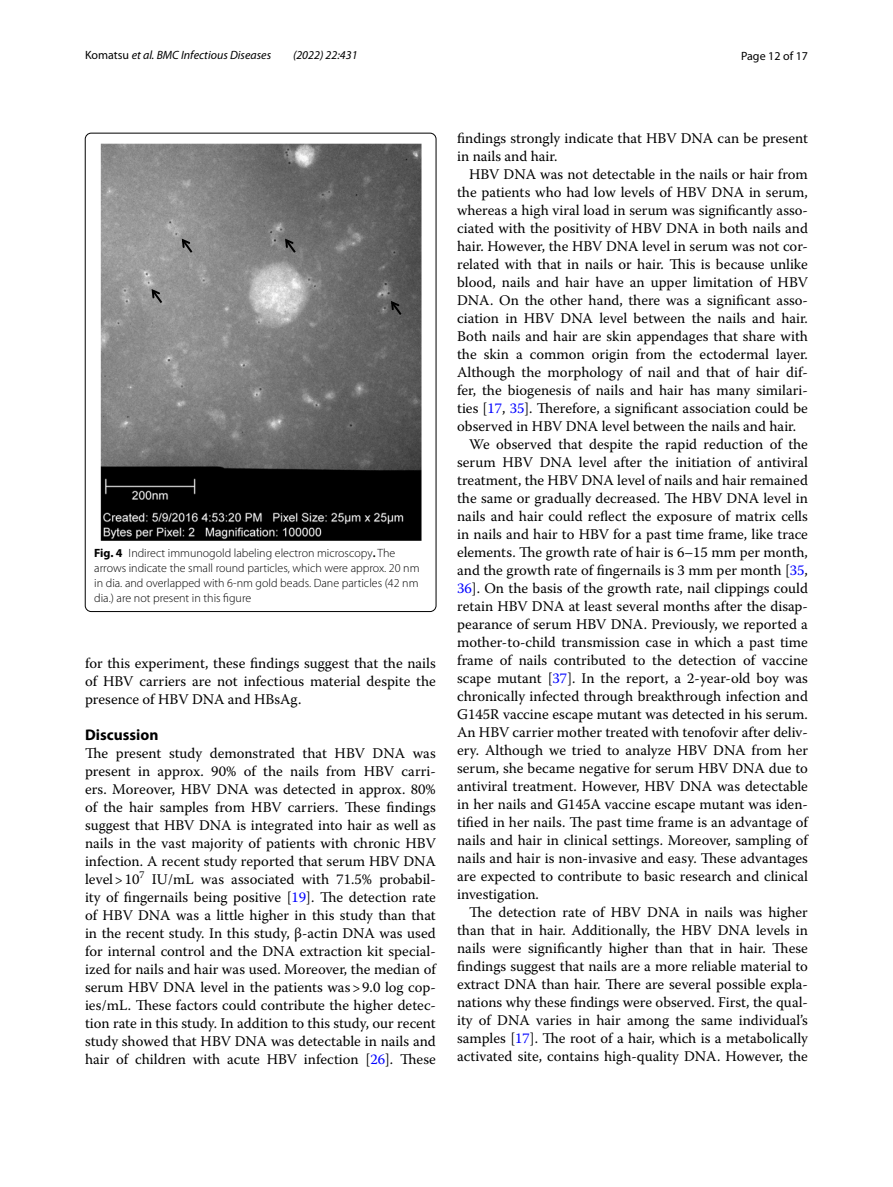
<style>
.page{position:relative;width:893px;height:1187px;background:#fff}
.page>*{position:absolute;margin:0;border:0;box-sizing:border-box;transform-origin:0 0}
.t1{font:700 15.45px "Myriad Pro";color:#000}
.t2{font:14.7px/18px "Warnock Pro";color:#000;text-align:justify}
.t3{font:300 12px/15px "Myriad Pro";color:#000}
.t4{font:italic 12px "Myriad Pro";color:#000}
.t5{font:12px "Myriad Pro";color:#000}
.s1{font-style:normal}
.s2{font-weight:700}
.s3{font-weight:600}
.s4{color:#00f}
</style>
<div class="page">
<img style="left:100px;top:143px;width:322px;height:398px">
<svg style="left:150px;top:287px;width:14px;height:18px"></svg>
<svg style="left:180px;top:237px;width:14px;height:18px"></svg>
<svg style="left:283px;top:237px;width:15px;height:18px"></svg>
<svg style="left:389px;top:299px;width:15px;height:18px"></svg>
<p class="t4" style="left:85px;top:48px;width:188px"><span class="s1">Komatsu</span> et al. BMC Infectious Diseases</p>
<p class="t4" style="left:293px;top:48px;width:66px">(2022) 22:431</p>
<p class="t5" style="left:741px;top:48px;width:68px">Page 12 of 17</p>
<p class="t3" style="left:94px;top:545px;width:327px"><span class="s2">Fig. 4</span> Indirect immunogold labeling electron microscopy<span class="s3">.</span> The arrows indicate the small round particles, which were approx. 20 nm in dia. and overlapped with 6-nm gold beads. Dane particles (42 nm dia.) are not present in this figure</p>
<p class="t2" style="left:85px;top:654px;width:352px">for this experiment, these findings suggest that the nails of HBV carriers are not infectious material despite the presence of HBV DNA and HBsAg.</p>
<p class="t1" style="left:85px;top:724px;width:75px">Discussion</p>
<p class="t2" style="left:85px;top:744px;width:352px">The present study demonstrated that HBV DNA was present in approx. 90% of the nails from HBV carri&shy;ers. Moreover, HBV DNA was detected in approx. 80% of the hair samples from HBV carriers. These findings suggest that HBV DNA is integrated into hair as well as nails in the vast majority of patients with chronic HBV infection. A recent study reported that serum HBV DNA level&gt; -10<sup>7</sup> IU/mL was associated with 71.5% probabil&shy;ity of fingernails being positive [<span class="s4">19</span>]. The detection rate of HBV DNA was a little higher in this study than that in the recent study. In this study, β-actin DNA was used for internal control and the DNA extraction kit special&shy;ized for nails and hair was used. Moreover, the median of serum HBV DNA level in the patients was&gt;9.0 log cop&shy;ies/mL. These factors could contribute the higher detec&shy;tion rate in this study. In addition to this study, our recent study showed that HBV DNA was detectable in nails and hair of children with acute HBV infection [<span class="s4">26</span>]. These</p>
<p class="t2" style="left:457px;top:128px;width:352px">findings strongly indicate that HBV DNA can be present in nails and hair.</p>
<p class="t2" style="left:469px;top:164px;width:340px">HBV DNA was not detectable in the nails or hair from</p>
<p class="t2" style="left:457px;top:182px;width:352px">the patients who had low levels of HBV DNA in serum,</p>
<p class="t2" style="left:457px;top:200px;width:352px">whereas a high viral load in serum was significantly asso-</p>
<p class="t2" style="left:457px;top:218px;width:352px">ciated with the positivity of HBV DNA in both nails and</p>
<p class="t2" style="left:457px;top:236px;width:352px">hair. However, the HBV DNA level in serum was not cor-</p>
<p class="t2" style="left:457px;top:254px;width:352px">related with that in nails or hair. This is because unlike</p>
<p class="t2" style="left:457px;top:272px;width:352px">blood, nails and hair have an upper limitation of HBV</p>
<p class="t2" style="left:457px;top:290px;width:352px">DNA. On the other hand, there was a significant asso-</p>
<p class="t2" style="left:457px;top:308px;width:352px">ciation in HBV DNA level between the nails and hair.</p>
<p class="t2" style="left:457px;top:326px;width:352px">Both nails and hair are skin appendages that share with</p>
<p class="t2" style="left:457px;top:344px;width:352px">the skin a common origin from the ectodermal layer.</p>
<p class="t2" style="left:457px;top:362px;width:352px">Although the morphology of nail and that of hair dif-</p>
<p class="t2" style="left:457px;top:380px;width:352px">fer, the biogenesis of nails and hair has many similari-</p>
<p class="t2" style="left:457px;top:398px;width:352px">ties [<span class="s4">17</span>, <span class="s4">35</span>]. Therefore, a significant association could be</p>
<p class="t2" style="left:457px;top:416px;width:341px">observed in HBV DNA level between the nails and hair.</p>
<p class="t2" style="left:469px;top:434px;width:340px">We observed that despite the rapid reduction of the</p>
<p class="t2" style="left:457px;top:452px;width:352px">serum HBV DNA level after the initiation of antiviral</p>
<p class="t2" style="left:457px;top:470px;width:352px">treatment, the HBV DNA level of nails and hair remained</p>
<p class="t2" style="left:457px;top:488px;width:352px">the same or gradually decreased. The HBV DNA level in</p>
<p class="t2" style="left:457px;top:506px;width:352px">nails and hair could reflect the exposure of matrix cells</p>
<p class="t2" style="left:457px;top:524px;width:352px">in nails and hair to HBV for a past time frame, like trace</p>
<p class="t2" style="left:457px;top:542px;width:352px">elements. The growth rate of hair is 6–15 mm per month,</p>
<p class="t2" style="left:457px;top:560px;width:352px">and the growth rate of fingernails is 3 mm per month [<span class="s4">35</span>,</p>
<p class="t2" style="left:457px;top:578px;width:352px"><span class="s4">36</span>]. On the basis of the growth rate, nail clippings could</p>
<p class="t2" style="left:457px;top:596px;width:352px">retain HBV DNA at least several months after the disap-</p>
<p class="t2" style="left:457px;top:614px;width:352px">pearance of serum HBV DNA. Previously, we reported a</p>
<p class="t2" style="left:457px;top:632px;width:352px">mother-to-child transmission case in which a past time</p>
<p class="t2" style="left:457px;top:650px;width:352px">frame of nails contributed to the detection of vaccine</p>
<p class="t2" style="left:457px;top:668px;width:352px">scape mutant [<span class="s4">37</span>]. In the report, a 2-year-old boy was</p>
<p class="t2" style="left:457px;top:686px;width:352px">chronically infected through breakthrough infection and</p>
<p class="t2" style="left:457px;top:704px;width:352px">G145R vaccine escape mutant was detected in his serum.</p>
<p class="t2" style="left:457px;top:722px;width:352px">An HBV carrier mother treated with tenofovir after deliv-</p>
<p class="t2" style="left:457px;top:740px;width:352px">ery. Although we tried to analyze HBV DNA from her</p>
<p class="t2" style="left:457px;top:758px;width:352px">serum, she became negative for serum HBV DNA due to</p>
<p class="t2" style="left:457px;top:776px;width:352px">antiviral treatment. However, HBV DNA was detectable</p>
<p class="t2" style="left:457px;top:794px;width:352px">in her nails and G145A vaccine escape mutant was iden-</p>
<p class="t2" style="left:457px;top:812px;width:352px">tified in her nails. The past time frame is an advantage of</p>
<p class="t2" style="left:457px;top:830px;width:352px">nails and hair in clinical settings. Moreover, sampling of</p>
<p class="t2" style="left:457px;top:848px;width:352px">nails and hair is non-invasive and easy. These advantages</p>
<p class="t2" style="left:457px;top:866px;width:352px">are expected to contribute to basic research and clinical</p>
<p class="t2" style="left:457px;top:884px;width:83px">investigation.</p>
<p class="t2" style="left:469px;top:902px;width:340px">The detection rate of HBV DNA in nails was higher</p>
<p class="t2" style="left:457px;top:920px;width:352px">than that in hair. Additionally, the HBV DNA levels in</p>
<p class="t2" style="left:457px;top:938px;width:352px">nails were significantly higher than that in hair. These</p>
<p class="t2" style="left:457px;top:956px;width:352px">findings suggest that nails are a more reliable material to</p>
<p class="t2" style="left:457px;top:974px;width:352px">extract DNA than hair. There are several possible expla-</p>
<p class="t2" style="left:457px;top:992px;width:352px">nations why these findings were observed. First, the qual-</p>
<p class="t2" style="left:457px;top:1010px;width:352px">ity of DNA varies in hair among the same individual’s</p>
<p class="t2" style="left:457px;top:1028px;width:352px">samples [<span class="s4">17</span>]. The root of a hair, which is a metabolically</p>
<p class="t2" style="left:457px;top:1046px;width:352px">activated site, contains high-quality DNA. However, the</p>
</div>
